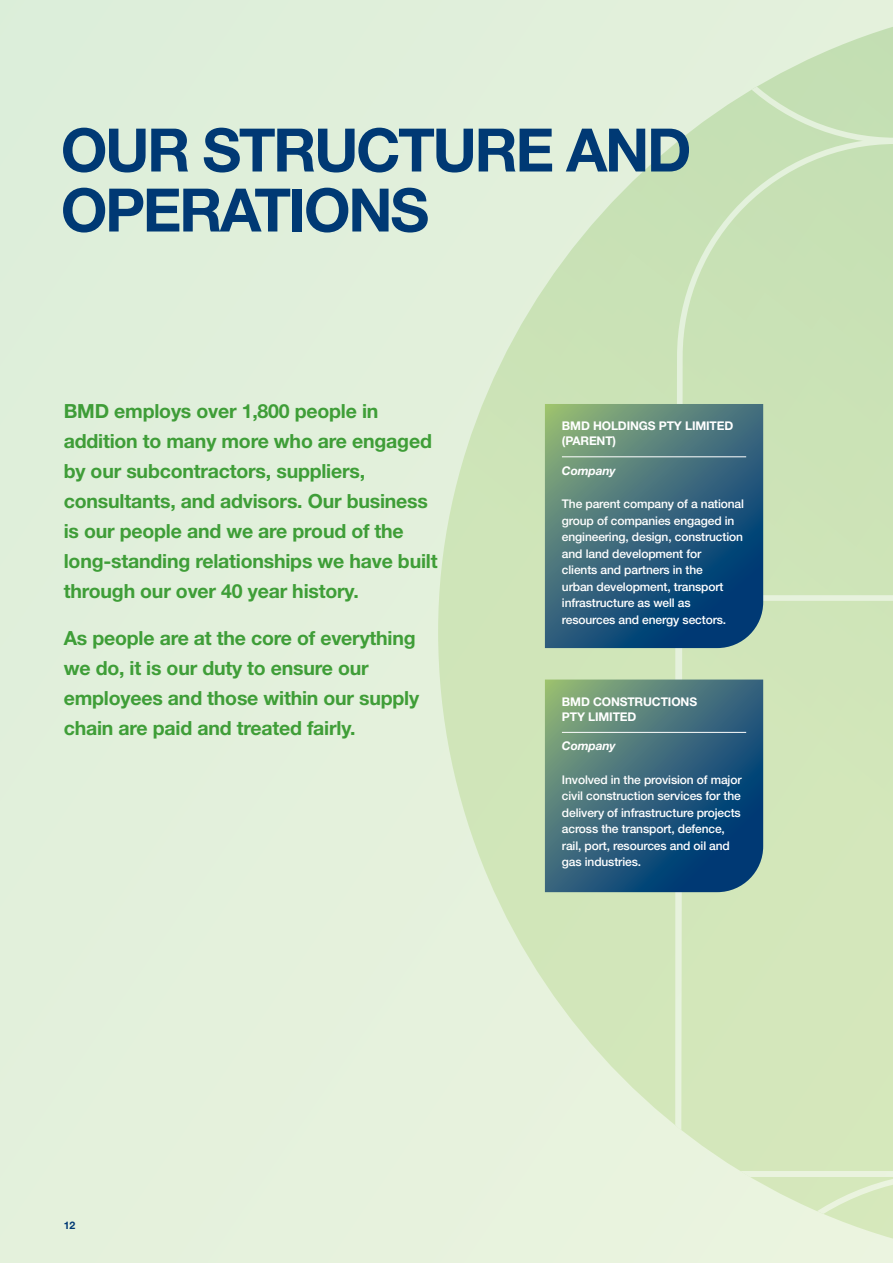
<style>
.page{position:relative;width:893px;height:1263px;background:#e2f0db}
.page>*{position:absolute;margin:0;border:0;box-sizing:border-box;transform-origin:0 0}
.t1{font:700 60px/60px "Helvetica Neue";letter-spacing:-.04em;color:#003974}
.t2{font:700 19.5px/30px "Helvetica Neue";letter-spacing:-.01em;color:#48a842}
.t3{font:500 12px/16.5px "Helvetica Neue";letter-spacing:-.01em;color:#fff}
.t4{font:700 12px/15px "Helvetica Neue";letter-spacing:-.01em;color:#fff}
.t5{font:italic 700 12px "Helvetica Neue";letter-spacing:-.01em;color:#fff}
.t6{font:700 10.5px "Helvetica Neue";color:#003974}
</style>
<div class="page">
<svg style="left:438px;top:145px;width:235px;height:977px"></svg>
<svg style="left:756px;top:1180px;width:137px;height:59px"></svg>
<svg style="left:685px;top:27px;width:208px;height:109px"></svg>
<svg style="left:673px;top:136px;width:220px;height:1044px"></svg>
<svg style="left:545px;top:404px;width:218px;height:244px"></svg>
<hr style="left:562px;top:456px;width:184px;height:1px;background:#fff">
<svg style="left:545px;top:679px;width:218px;height:213px"></svg>
<hr style="left:562px;top:732px;width:184px;height:1px;background:#fff">
<h1 class="t1" style="left:61px;top:119px;width:632px">OUR STRUCTURE AND<br>OPERATIONS</h1>
<p class="t2" style="left:64px;top:396px;width:375px">BMD employs over 1,800 people in addition to many more who are engaged by our subcontractors, suppliers, consultants, and advisors. Our business is our people and we are proud of the long-standing relationships we have built through our over 40 year history.</p>
<h2 class="t2" style="left:64px;top:623px;width:357px">As people are at the core of everything we do, it is our duty to ensure our employees and those within our supply chain are paid and treated fairly.</h2>
<p class="t4" style="left:562px;top:418px;width:173px">BMD HOLDINGS PTY LIMITED (PARENT)</p>
<p class="t5" style="left:562px;top:463px;width:55px">Company</p>
<p class="t3" style="left:562px;top:495px;width:184px">The parent company of a national group of companies engaged in engineering, design, construction and land development for<br>clients and partners in the<br>urban development, transport infrastructure as well as resources and energy sectors.</p>
<p class="t4" style="left:562px;top:694px;width:137px">BMD CONSTRUCTIONS<br>PTY LIMITED</p>
<p class="t5" style="left:562px;top:738px;width:55px">Company</p>
<p class="t3" style="left:562px;top:771px;width:181px">Involved in the provision of major civil construction services for the delivery of infrastructure projects across the transport, defence, rail, port, resources and oil and gas industries.</p>
<p class="t6" style="left:64px;top:1219px;width:13px">12</p>
</div>
